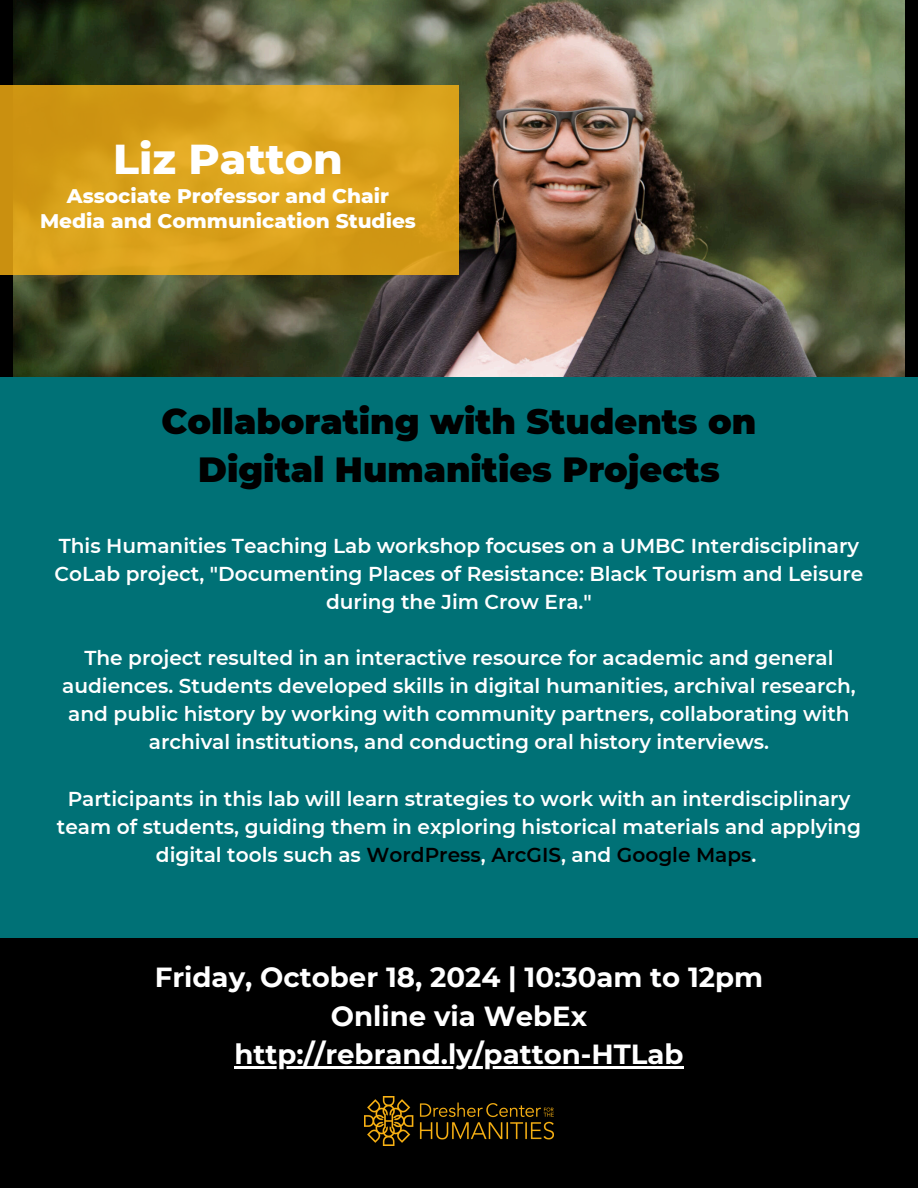
<style>
.page{position:relative;width:918px;height:1188px;background:#000}
.page>*{position:absolute;margin:0;border:0;box-sizing:border-box;transform-origin:0 0}
.t1{font:800 42.6px "Montserrat";color:#fff}
.t2{font:900 34.95px/48.3px "Montserrat";color:#000;text-align:center}
.t3{font:700 27.6px/38.2px "Montserrat";color:#fff;text-align:center}
.t4{font:600 20.1px/28.2px "Montserrat";color:#fff;text-align:center}
.t5{font:800 20.1px "Montserrat";color:#fff}
.s1{color:#000}
</style>
<div class="page">
<img style="left:14px;top:0;width:891px;height:377px">
<div style="left:0;top:377px;width:918px;height:560px;background:#007176"></div>
<svg style="left:0;top:85px;width:459px;height:190px;background:#d89f1a"></svg>
<img style="left:364px;top:1096px;width:189px;height:50px">
<hr style="left:234px;top:1066px;width:450px;height:2px;background:#fff">
<p class="t1" style="left:113px;top:132px;width:231px">Liz Patton</p>
<p class="t5" style="left:67px;top:183px;width:324px">Associate Professor and Chair</p>
<h2 class="t5" style="left:40px;top:208px;width:377px">Media and Communication Studies</h2>
<p class="t2" style="left:162px;top:397px;width:596px">Collaborating with Students on<br>Digital Humanities Projects</p>
<p class="t4" style="left:55px;top:531px;width:810px">This Humanities Teaching Lab workshop focuses on a UMBC Interdisciplinary<br>CoLab project, "Documenting Places of Resistance: Black Tourism and Leisure during the Jim Crow Era."</p>
<p class="t4" style="left:62px;top:644px;width:795px">The project resulted in an interactive resource for academic and general audiences. Students developed skills in digital humanities, archival research, and public history by working with community partners, collaborating with archival institutions, and conducting oral history interviews.</p>
<p class="t4" style="left:57px;top:784px;width:806px">Participants in this lab will learn strategies to work with an interdisciplinary team of students, guiding them in exploring historical materials and applying digital tools such as <span class="s1">WordPress</span>, <span class="s1">ArcGIS</span>, and <span class="s1">Google Maps</span>.</p>
<p class="t3" style="left:155px;top:958px;width:610px">Friday, October 18, 2024 | 10:30am to 12pm<br>Online via WebEx http://rebrand.ly/patton-HTLab</p>
</div>
